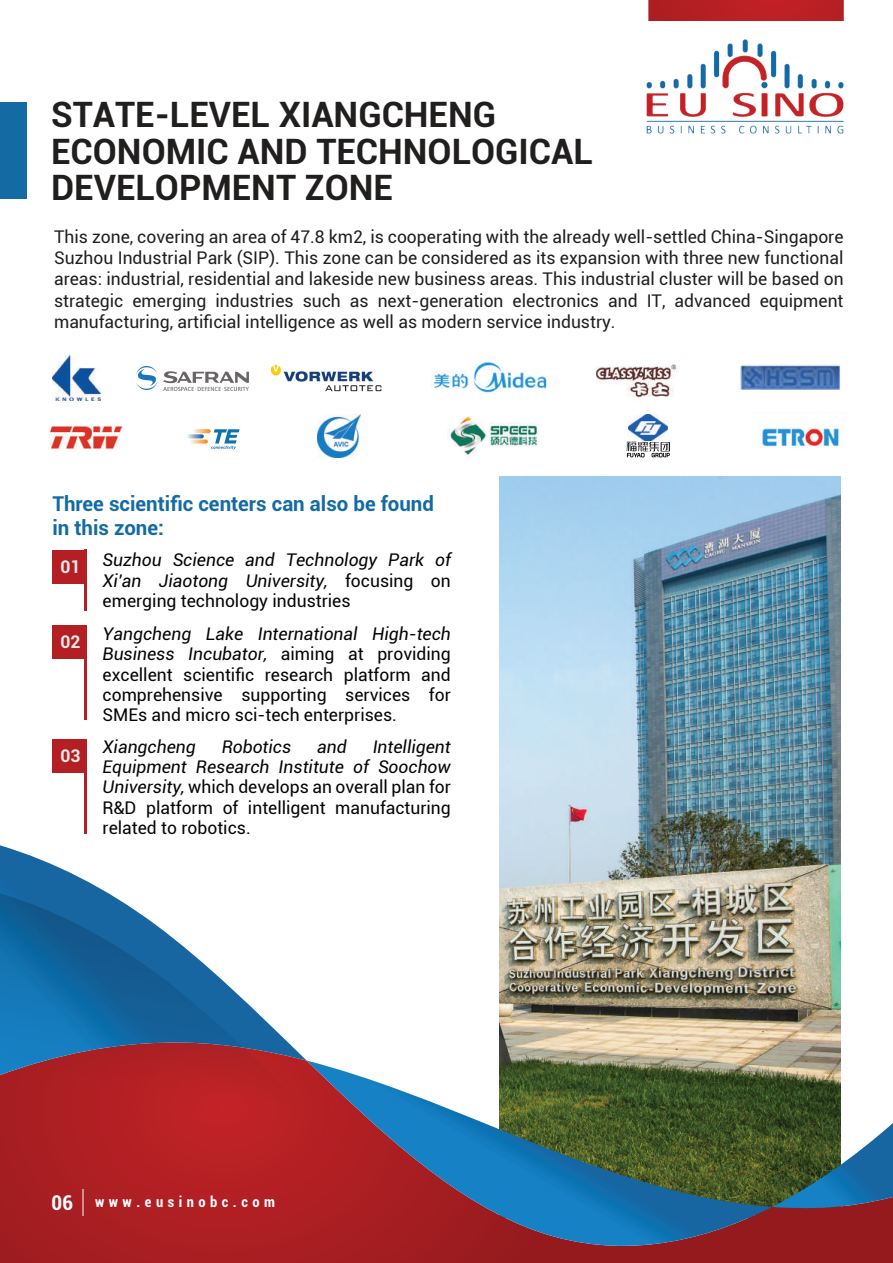
<style>
.page{position:relative;width:893px;height:1263px;background:#fff}
.page>*{position:absolute;margin:0;border:0;box-sizing:border-box;transform-origin:0 0}
.t1{font:700 34.95px/36.5px "Roboto";color:#211e1e}
.t2{font:700 20.4px/24.5px "Roboto";color:#146ba4}
.t3{font:17.55px/21px "Roboto";color:#211e1e;text-align:justify}
.t4{font:17.55px/20.4px "Roboto";color:#050504;text-align:justify}
.t5{font:italic 17.55px/20.4px "Roboto";color:#050504;text-align:justify}
.t6{font:700 17.55px "Roboto";color:#e6e8e9}
.t7{font:700 condensed 14.55px "Roboto";letter-spacing:.31em;color:#fff}
.s1{font-style:normal}
.s2{font-style:italic}
.s3{font-size:20.4px}
</style>
<div class="page">
<img style="left:499px;top:477px;width:341px;height:565px">
<svg style="left:0;top:1042px;width:893px;height:221px;background:#b04846"></svg>
<svg style="left:307px;top:1060px;width:465px;height:198px;background:#635c5f"></svg>
<svg style="left:0;top:845px;width:108px;height:48px"></svg>
<svg style="left:772px;top:1123px;width:121px;height:85px;background:#436e76"></svg>
<svg style="left:0;top:893px;width:307px;height:230px"></svg>
<svg style="left:83px;top:1190px;width:1px;height:26px"></svg>
<img style="left:647px;top:39px;width:197px;height:95px">
<svg style="left:648px;top:0;width:196px;height:21px;background:#b71f24"></svg>
<div style="left:0;top:103px;width:26px;height:96px;background:#146ba4"></div>
<img style="left:53px;top:355px;width:48px;height:46px">
<img style="left:431px;top:361px;width:116px;height:32px">
<img style="left:271px;top:365px;width:111px;height:27px">
<img style="left:596px;top:364px;width:84px;height:34px">
<img style="left:48px;top:426px;width:75px;height:24px">
<svg style="left:192px;top:429px;width:19px;height:4px"></svg>
<svg style="left:190px;top:439px;width:18px;height:5px"></svg>
<svg style="left:186px;top:434px;width:18px;height:4px"></svg>
<svg style="left:211px;top:429px;width:29px;height:20px"></svg>
<img style="left:318px;top:414px;width:42px;height:43px">
<img style="left:449px;top:416px;width:89px;height:42px">
<img style="left:628px;top:415px;width:39px;height:26px">
<img style="left:626px;top:442px;width:44px;height:16px">
<img style="left:762px;top:426px;width:77px;height:21px">
<img style="left:740px;top:364px;width:100px;height:26px">
<div style="left:53px;top:550px;width:33px;height:33px;background:#b31f23"></div>
<hr style="left:84px;top:550px;width:2px;height:61px;background:#b31f23">
<div style="left:53px;top:625px;width:33px;height:34px;background:#b31f23"></div>
<hr style="left:84px;top:625px;width:2px;height:95px;background:#b31f23">
<div style="left:53px;top:739px;width:33px;height:33px;background:#b31f23"></div>
<hr style="left:84px;top:739px;width:2px;height:95px;background:#b31f23">
<img style="left:136px;top:367px;width:113px;height:23px">
<h1 class="t1" style="left:51px;top:95px;width:543px">STATE-LEVEL XIANGCHENG<br>ECONOMIC AND TECHNOLOGICAL<br>DEVELOPMENT ZONE</h1>
<p class="t3" style="left:54px;top:226px;width:791px">This zone, covering an area of 47.8 km2, is cooperating with the already well-settled China-Singapore Suzhou Industrial Park (SIP). This zone can be considered as its expansion with three new functional areas: industrial, residential and lakeside new business areas. This industrial cluster will be based on strategic emerging industries such as next-generation electronics and IT, advanced equipment manufacturing, artificial intelligence as well as modern service industry.</p>
<p class="t2" style="left:52px;top:490px;width:383px">Three scientific centers can also be found in this zone:</p>
<p class="t6" style="left:61px;top:554px;width:22px">01</p>
<p class="t6" style="left:61px;top:629px;width:22px">02</p>
<p class="t6" style="left:61px;top:743px;width:22px">03</p>
<p class="t5" style="left:103px;top:549px;width:350px">Suzhou Science and Technology Park of Xi'an Jiaotong University, <span class="s1">focusing on emerging technology industries</span></p>
<p class="t4" style="left:103px;top:623px;width:350px"><span class="s2">Yangcheng Lake International High-tech Business Incubator,</span> aiming at providing excellent scientific research platform and comprehensive supporting services for SMEs and micro sci-tech enterprises.</p>
<p class="t5" style="left:103px;top:735px;width:95px">Xiangcheng</p>
<p class="t5" style="left:222px;top:735px;width:71px">Robotics</p>
<p class="t5" style="left:317px;top:735px;width:31px">and</p>
<p class="t4" style="left:103px;top:735px;width:350px;text-indent:270px"><span class="s2">Intelligent Equipment Research Institute of Soochow University,</span> which develops an overall plan for R&amp;D platform of intelligent manufacturing related to robotics.</p>
<p class="t7" style="left:52px;top:1192px;width:225px"><span class="s3">06</span> www.eusinobc.com</p>
</div>
